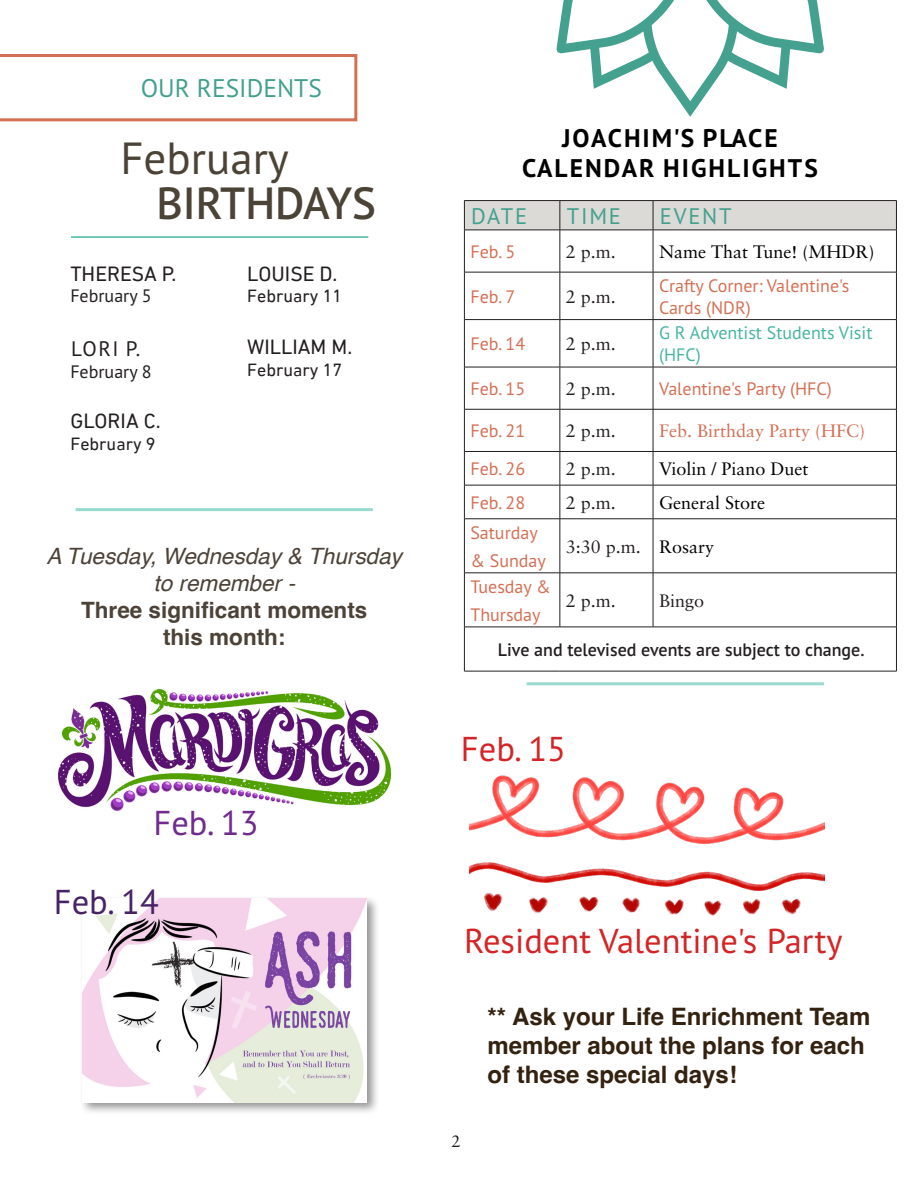
<style>
.page{position:relative;width:918px;height:1188px;background:#fff}
.page>*{position:absolute;margin:0;border:0;box-sizing:border-box;transform-origin:0 0}
.Normal_text_Dark{font:600 45px "PT Sans Pro";color:#4c4337}
.Normal_text_Dark-2{font:45px "PT Sans Pro";color:#4c4337}
.Normal_text_Dark-3{font:34.5px "PT Sans Pro";color:#d42426}
.Normal_text_Dark-4{font:34.5px "PT Sans Pro";color:#472264}
.Normal_text_Dark-5{font:34.5px "PT Sans Pro";color:#702b8d}
.t1{font:700 25.5px/30.6px "PT Sans Pro";letter-spacing:.08em;color:#000;text-align:center}
.Normal_text_Dark-6{font:25.5px "PT Sans Pro";color:#44a08e}
.t2{font:700 24px/28.8px "Helvetica";color:#342210}
.t3{font:italic 22.5px/27px "Helvetica";color:#4d4238;text-align:center}
.t4{font:700 22.5px/27px "Helvetica";color:#4d4238;text-align:center}
.t5{font:22.5px "PT Sans Pro";letter-spacing:.08em;color:#44a08e}
.t6{font:21px "DIN Next LT Pro";color:#231f20}
.t7{font:21px "PT Sans Pro";color:#231f20}
.t8{font:18px/28.2px "PT Sans Pro";color:#d47054}
.t9{font:18px "Sabon LT Pro";color:#231f20}
.t10{font:18px "Sabon LT Pro";color:#000}
.t11{font:600 18px "PT Sans Pro";color:#231f20}
.t12{font:18px "DIN Next LT Pro";color:#231f20}
.t13{font:18px/21.6px "PT Sans Pro";color:#47b5a1}
.t14{font:18px "Sabon LT Pro";color:#d36f54}
.t15{font:18px "PT Sans Pro";color:#231f20}
.t16{font:16.5px "Sabon LT Pro";color:#231f20}
</style>
<div class="page">
<hr style="left:76px;top:508px;width:297px;height:3px;background:#31b6a2">
<svg style="left:556px;top:0;width:268px;height:117px"></svg>
<svg style="left:0;top:54px;width:357px;height:67px"></svg>
<hr style="left:71px;top:236px;width:297px;height:2px;background:#47b5a1">
<hr style="left:464px;top:200px;width:96px;height:1px;background:#231f20">
<hr style="left:560px;top:200px;width:93px;height:1px;background:#231f20">
<hr style="left:653px;top:200px;width:244px;height:1px;background:#231f20">
<svg style="left:464px;top:201px;width:433px;height:29px;background:#d5d3d1"></svg>
<hr style="left:464px;top:230px;width:96px;height:1px;background:#231f20">
<hr style="left:464px;top:230px;width:1px;height:42px;background:#231f20">
<hr style="left:560px;top:230px;width:93px;height:1px;background:#231f20">
<hr style="left:560px;top:230px;width:1px;height:42px;background:#231f20">
<hr style="left:653px;top:230px;width:244px;height:1px;background:#231f20">
<hr style="left:653px;top:230px;width:1px;height:42px;background:#231f20">
<hr style="left:896px;top:230px;width:1px;height:42px;background:#231f20">
<hr style="left:464px;top:272px;width:96px;height:1px;background:#231f20">
<hr style="left:464px;top:272px;width:1px;height:47px;background:#231f20">
<hr style="left:560px;top:272px;width:93px;height:1px;background:#231f20">
<hr style="left:560px;top:272px;width:1px;height:47px;background:#231f20">
<hr style="left:653px;top:272px;width:244px;height:1px;background:#231f20">
<hr style="left:653px;top:272px;width:1px;height:47px;background:#231f20">
<hr style="left:896px;top:272px;width:1px;height:47px;background:#231f20">
<hr style="left:464px;top:319px;width:96px;height:1px;background:#231f20">
<hr style="left:464px;top:320px;width:1px;height:47px;background:#231f20">
<hr style="left:560px;top:319px;width:93px;height:1px;background:#231f20">
<hr style="left:560px;top:320px;width:1px;height:47px;background:#231f20">
<hr style="left:653px;top:319px;width:244px;height:1px;background:#231f20">
<hr style="left:653px;top:320px;width:1px;height:47px;background:#231f20">
<hr style="left:896px;top:320px;width:1px;height:47px;background:#231f20">
<hr style="left:464px;top:367px;width:96px;height:1px;background:#231f20">
<hr style="left:464px;top:367px;width:1px;height:42px;background:#231f20">
<hr style="left:560px;top:367px;width:93px;height:1px;background:#231f20">
<hr style="left:560px;top:367px;width:1px;height:42px;background:#231f20">
<hr style="left:653px;top:367px;width:244px;height:1px;background:#231f20">
<hr style="left:653px;top:367px;width:1px;height:42px;background:#231f20">
<hr style="left:896px;top:367px;width:1px;height:42px;background:#231f20">
<hr style="left:464px;top:409px;width:96px;height:1px;background:#231f20">
<hr style="left:464px;top:409px;width:1px;height:42px;background:#231f20">
<hr style="left:560px;top:409px;width:93px;height:1px;background:#231f20">
<hr style="left:560px;top:409px;width:1px;height:42px;background:#231f20">
<hr style="left:653px;top:409px;width:244px;height:1px;background:#231f20">
<hr style="left:653px;top:409px;width:1px;height:42px;background:#231f20">
<hr style="left:896px;top:409px;width:1px;height:42px;background:#231f20">
<hr style="left:464px;top:451px;width:96px;height:1px;background:#231f20">
<hr style="left:464px;top:452px;width:1px;height:33px;background:#231f20">
<hr style="left:560px;top:451px;width:93px;height:1px;background:#231f20">
<hr style="left:560px;top:452px;width:1px;height:33px;background:#231f20">
<hr style="left:653px;top:451px;width:244px;height:1px;background:#231f20">
<hr style="left:653px;top:452px;width:1px;height:33px;background:#231f20">
<hr style="left:896px;top:452px;width:1px;height:33px;background:#231f20">
<hr style="left:464px;top:485px;width:96px;height:1px;background:#231f20">
<hr style="left:464px;top:485px;width:1px;height:34px;background:#231f20">
<hr style="left:560px;top:485px;width:93px;height:1px;background:#231f20">
<hr style="left:560px;top:485px;width:1px;height:34px;background:#231f20">
<hr style="left:653px;top:485px;width:244px;height:1px;background:#231f20">
<hr style="left:653px;top:485px;width:1px;height:34px;background:#231f20">
<hr style="left:896px;top:485px;width:1px;height:34px;background:#231f20">
<hr style="left:464px;top:519px;width:96px;height:1px;background:#231f20">
<hr style="left:464px;top:519px;width:1px;height:54px;background:#231f20">
<hr style="left:560px;top:519px;width:93px;height:1px;background:#231f20">
<hr style="left:560px;top:519px;width:1px;height:54px;background:#231f20">
<hr style="left:653px;top:519px;width:244px;height:1px;background:#231f20">
<hr style="left:653px;top:519px;width:1px;height:54px;background:#231f20">
<hr style="left:896px;top:519px;width:1px;height:54px;background:#231f20">
<hr style="left:464px;top:573px;width:96px;height:1px;background:#231f20">
<hr style="left:464px;top:573px;width:1px;height:54px;background:#231f20">
<hr style="left:560px;top:573px;width:93px;height:1px;background:#231f20">
<hr style="left:560px;top:573px;width:1px;height:54px;background:#231f20">
<hr style="left:653px;top:573px;width:244px;height:1px;background:#231f20">
<hr style="left:653px;top:573px;width:1px;height:54px;background:#231f20">
<hr style="left:896px;top:573px;width:1px;height:54px;background:#231f20">
<hr style="left:464px;top:627px;width:96px;height:1px;background:#231f20">
<hr style="left:464px;top:627px;width:1px;height:44px;background:#231f20">
<hr style="left:560px;top:627px;width:93px;height:1px;background:#231f20">
<hr style="left:653px;top:627px;width:244px;height:1px;background:#231f20">
<hr style="left:896px;top:627px;width:1px;height:44px;background:#231f20">
<hr style="left:464px;top:671px;width:96px;height:1px;background:#231f20">
<hr style="left:560px;top:671px;width:93px;height:1px;background:#231f20">
<hr style="left:653px;top:671px;width:244px;height:1px;background:#231f20">
<div style="left:79px;top:896px;width:301px;height:219px;background:#231f20;opacity:.48"></div>
<img style="left:83px;top:899px;width:284px;height:203px">
<img style="left:58px;top:689px;width:334px;height:122px">
<img style="left:470px;top:775px;width:355px;height:141px">
<hr style="left:527px;top:682px;width:297px;height:3px;background:#31b6a2">
<p class="Normal_text_Dark-6" style="left:141px;top:72px;width:183px">OUR RESIDENTS</p>
<p class="Normal_text_Dark-2" style="left:120px;top:129px;width:170px">February</p>
<p class="Normal_text_Dark" style="left:156px;top:174px;width:221px">BIRTHDAYS</p>
<p class="t6" style="left:70px;top:261px;width:108px">THERESA P.</p>
<p class="t15" style="left:70px;top:284px;width:83px">February 5</p>
<p class="t7" style="left:71px;top:335px;width:71px">LORI P.</p>
<p class="t15" style="left:70px;top:360px;width:83px">February 8</p>
<p class="t6" style="left:70px;top:409px;width:92px">GLORIA C.</p>
<p class="t12" style="left:70px;top:433px;width:87px">February 9</p>
<p class="t6" style="left:247px;top:261px;width:92px">LOUISE D.</p>
<p class="t12" style="left:247px;top:286px;width:97px">February 11</p>
<p class="t6" style="left:247px;top:335px;width:107px">WILLIAM M.</p>
<p class="t12" style="left:247px;top:359px;width:97px">February 17</p>
<p class="t3" style="left:47px;top:543px;width:357px">A Tuesday, Wednesday &amp; Thursday to remember -</p>
<p class="t4" style="left:81px;top:599px;width:288px">Three significant moments this month:</p>
<p class="Normal_text_Dark-5" style="left:154px;top:800px;width:107px">Feb. 13</p>
<p class="Normal_text_Dark-4" style="left:54px;top:879px;width:107px">Feb. 14</p>
<p class="t1" style="left:522px;top:122px;width:297px">JOACHIM'S PLACE<br>CALENDAR HIGHLIGHTS</p>
<p class="t5" style="left:471px;top:201px;width:57px">DATE</p>
<p class="t5" style="left:567px;top:201px;width:56px">TIME</p>
<p class="t5" style="left:660px;top:201px;width:73px">EVENT</p>
<p class="t8" style="left:470px;top:237px;width:47px">Feb. 5</p>
<p class="t9" style="left:566px;top:240px;width:52px">2 p.m.</p>
<p class="t10" style="left:659px;top:240px;width:217px">Name That Tune! (MHDR)</p>
<p class="t8" style="left:470px;top:282px;width:47px">Feb. 7</p>
<p class="t9" style="left:566px;top:285px;width:52px">2 p.m.</p>
<p class="t8" style="left:659px;top:274px;width:192px;line-height:21.6px">Crafty Corner: Valentine's<br>Cards (NDR)</p>
<p class="t8" style="left:470px;top:329px;width:56px">Feb. 14</p>
<p class="t9" style="left:566px;top:333px;width:52px">2 p.m.</p>
<p class="t13" style="left:659px;top:322px;width:215px">G R Adventist Students Visit (HFC)</p>
<p class="t8" style="left:470px;top:374px;width:56px">Feb. 15</p>
<p class="t9" style="left:566px;top:377px;width:52px">2 p.m.</p>
<p class="t8" style="left:659px;top:374px;width:174px">Valentine's Party (HFC)</p>
<p class="t8" style="left:470px;top:416px;width:56px">Feb. 21</p>
<p class="t9" style="left:566px;top:420px;width:52px">2 p.m.</p>
<p class="t14" style="left:659px;top:420px;width:208px">Feb. Birthday Party (HFC)</p>
<p class="t8" style="left:470px;top:454px;width:56px">Feb. 26</p>
<p class="t9" style="left:566px;top:458px;width:52px">2 p.m.</p>
<p class="t10" style="left:659px;top:458px;width:151px">Violin / Piano Duet</p>
<p class="t8" style="left:470px;top:488px;width:56px">Feb. 28</p>
<p class="t9" style="left:566px;top:491px;width:52px">2 p.m.</p>
<p class="t10" style="left:659px;top:491px;width:108px">General Store</p>
<p class="t8" style="left:470px;top:518px;width:77px">Saturday &amp; Sunday</p>
<p class="t9" style="left:566px;top:535px;width:77px">3:30 p.m.</p>
<p class="t10" style="left:659px;top:535px;width:57px">Rosary</p>
<p class="t8" style="left:470px;top:572px;width:82px">Tuesday &amp;<br>Thursday</p>
<p class="t9" style="left:566px;top:589px;width:52px">2 p.m.</p>
<p class="t9" style="left:659px;top:589px;width:47px">Bingo</p>
<p class="t11" style="left:498px;top:638px;width:368px">Live and televised events are subject to change.</p>
<p class="Normal_text_Dark-3" style="left:461px;top:727px;width:107px">Feb. 15</p>
<p class="Normal_text_Dark-3" style="left:464px;top:918px;width:380px">Resident Valentine's Party</p>
<p class="t16" style="left:452px;top:1131px;width:11px">2</p>
<p class="t2" style="left:488px;top:1005px;width:384px">** Ask your Life Enrichment Team member about the plans for each of these special days!</p>
</div>
